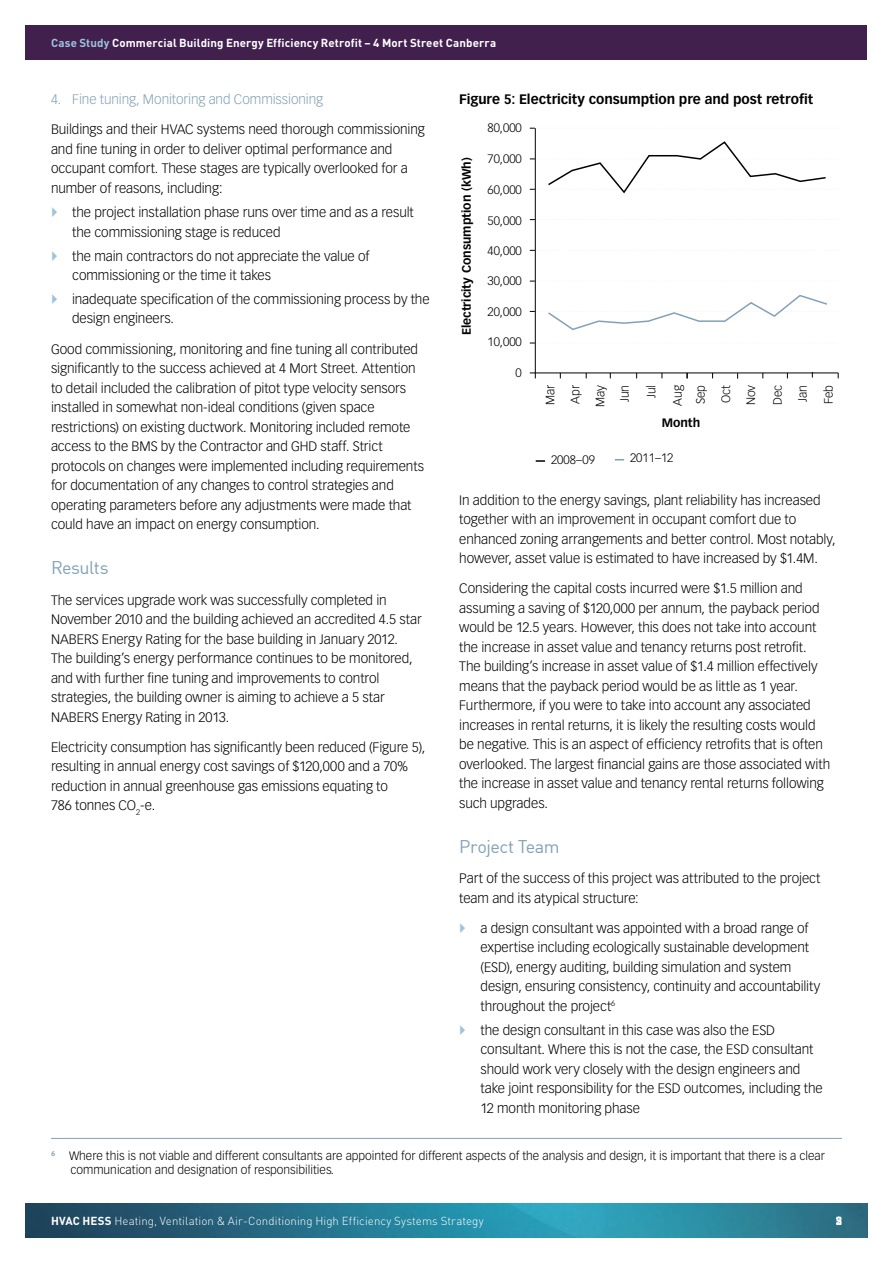
<style>
.page{position:relative;width:893px;height:1263px;background:#fff}
.page>*{position:absolute;margin:0;border:0;box-sizing:border-box;transform-origin:0 0}
.t1{font:18px "DIN";letter-spacing:-.03em;color:#82a1b7}
.t2{font:300 13.5px/19.5px "Vectora LT Std";letter-spacing:-.005em;color:#000}
.t3{font:700 13.5px "Vectora LT Std";color:#000}
.t4{font:300 13.5px "Vectora LT Std";letter-spacing:-.005em;color:#82a1b7}
.t5{font:300 12px/24.8px "Vectora LT Std";color:#000;text-align:justify}
.t6{font:700 12px "Vectora LT Std";color:#000}
.t7{font:700 11.55px "DINOT";letter-spacing:.01em;color:#fff}
.t8{font:300 11.55px "DINOT";letter-spacing:.005em;color:#fff}
.s1{color:#9dc3dd}
.s2{font-weight:700}
</style>
<div class="page">
<img style="left:26px;top:1203px;width:841px;height:34px">
<div style="left:26px;top:26px;width:841px;height:34px;background:#41204e"></div>
<hr style="left:535px;top:128px;width:1px;height:250px;background:#000">
<hr style="left:530px;top:373px;width:308px;height:1px;background:#000">
<svg style="left:530px;top:140px;width:296px;height:55px"></svg>
<svg style="left:530px;top:294px;width:297px;height:37px"></svg>
<svg style="left:536px;top:460px;width:9px;height:2px"></svg>
<hr style="left:51px;top:1138px;width:791px;height:1px;background:#82a1b7">
<p class="t7" style="left:51px;top:35px;width:447px"><span class="s1">Case Study</span> Commercial Building Energy Efficiency Retrofit – 4 Mort Street Canberra</p>
<p class="t3" style="left:459px;top:91px;width:355px">Figure 5: Electricity consumption pre and post retrofit</p>
<p class="t5" style="left:487px;top:116px;width:36px">80,000</p>
<p class="t6" style="left:459px;top:335px;width:180px;rotate:-90deg">Electricity Consumption (kWh)</p>
<p class="t5" style="left:487px;top:147px;width:36px">70,000</p>
<h3 class="t4" style="left:51px;top:91px;width:274px">4. Fine tuning, Monitoring and Commissioning</h3>
<p class="t2" style="left:51px;top:120px;width:375px">Buildings and their HVAC systems need thorough commissioning and fine tuning in order to deliver optimal performance and occupant comfort. These stages are typically overlooked for a number of reasons, including:</p>
<p class="t2" style="left:72px;top:203px;width:343px">the project installation phase runs over time and as a result the commissioning stage is reduced</p>
<p class="t2" style="left:72px;top:246px;width:299px">the main contractors do not appreciate the value of commissioning or the time it takes</p>
<p class="t2" style="left:72px;top:290px;width:359px">inadequate specification of the commissioning process by the design engineers.</p>
<p class="t2" style="left:51px;top:339px;width:374px">Good commissioning, monitoring and fine tuning all contributed significantly to the success achieved at 4 Mort Street. Attention to detail included the calibration of pitot type velocity sensors installed in somewhat non-ideal conditions (given space restrictions) on existing ductwork. Monitoring included remote access to the BMS by the Contractor and GHD staff. Strict protocols on changes were implemented including requirements for documentation of any changes to control strategies and operating parameters before any adjustments were made that could have an impact on energy consumption.</p>
<h2 class="t1" style="left:51px;top:557px;width:59px">Results</h2>
<p class="t2" style="left:51px;top:590px;width:372px">The services upgrade work was successfully completed in November 2010 and the building achieved an accredited 4.5 star NABERS Energy Rating for the base building in January 2012.<br>The building’s energy performance continues to be monitored, and with further fine tuning and improvements to control strategies, the building owner is aiming to achieve a 5 star NABERS Energy Rating in 2013.</p>
<p class="t2" style="left:51px;top:737px;width:376px">Electricity consumption has significantly been reduced (Figure 5), resulting in annual energy cost savings of $120,000 and a 70% reduction in annual greenhouse gas emissions equating to<br>786 tonnes CO<sub>2</sub>-e.</p>
<p class="t5" style="left:487px;top:177px;width:36px">60,000</p>
<p class="t5" style="left:487px;top:209px;width:36px">50,000</p>
<p class="t5" style="left:487px;top:238px;width:36px">40,000</p>
<p class="t5" style="left:487px;top:269px;width:36px">30,000</p>
<p class="t5" style="left:487px;top:299px;width:36px">20,000</p>
<p class="t5" style="left:487px;top:330px;width:36px">10,000</p>
<p class="t5" style="left:516px;top:361px;width:8px">0</p>
<p class="t5" style="left:538px;top:407px;width:24px;text-align:center;rotate:-90deg">Mar<br>Apr<br>May<br>Jun</p>
<p class="t5" style="left:638px;top:406px;width:22px;line-height:26.1px;text-align:right;rotate:-90deg">Jul<br>Aug</p>
<p class="t5" style="left:688px;top:405px;width:22px;rotate:-90deg">Sep Oct Nov</p>
<p class="t5" style="left:765px;top:405px;width:22px;line-height:25.3px;rotate:-90deg">Dec Jan Feb</p>
<p class="t6" style="left:662px;top:415px;width:40px">Month</p>
<p class="t5" style="left:551px;top:447px;width:45px">2008–09</p>
<p class="t5" style="left:630px;top:446px;width:45px">2011–12</p>
<p class="t2" style="left:459px;top:490px;width:378px">In addition to the energy savings, plant reliability has increased together with an improvement in occupant comfort due to enhanced zoning arrangements and better control. Most notably, however, asset value is estimated to have increased by $1.4M.</p>
<p class="t2" style="left:459px;top:579px;width:372px">Considering the capital costs incurred were $1.5 million and assuming a saving of $120,000 per annum, the payback period would be 12.5 years. However, this does not take into account the increase in asset value and tenancy returns post retrofit.<br>The building’s increase in asset value of $1.4 million effectively means that the payback period would be as little as 1 year.<br>Furthermore, if you were to take into account any associated increases in rental returns, it is likely the resulting costs would be negative. This is an aspect of efficiency retrofits that is often overlooked. The largest financial gains are those associated with the increase in asset value and tenancy rental returns following such upgrades.</p>
<h2 class="t1" style="left:459px;top:835px;width:102px">Project Team</h2>
<p class="t2" style="left:459px;top:869px;width:363px">Part of the success of this project was attributed to the project team and its atypical structure:</p>
<p class="t2" style="left:480px;top:918px;width:341px">a design consultant was appointed with a broad range of expertise including ecologically sustainable development (ESD), energy auditing, building simulation and system design, ensuring consistency, continuity and accountability throughout the project<sup>6</sup></p>
<p class="t2" style="left:480px;top:1020px;width:344px">the design consultant in this case was also the ESD consultant. Where this is not the case, the ESD consultant should work very closely with the design engineers and take joint responsibility for the ESD outcomes, including the 12 month monitoring phase</p>
<p class="t5" style="left:71px;top:1149px;width:756px;line-height:14.4px;text-indent:-20px"><sup>6</sup> Where this is not viable and different consultants are appointed for different aspects of the analysis and design, it is important that there is a clear communication and designation of responsibilities.</p>
<p class="t8" style="left:51px;top:1213px;width:434px"><span class="s2">HVAC HESS</span> Heating, Ventilation &amp; Air-Conditioning High Efficiency Systems Strategy</p>
<p class="t7" style="left:836px;top:1213px;width:8px">235</p>
</div>
